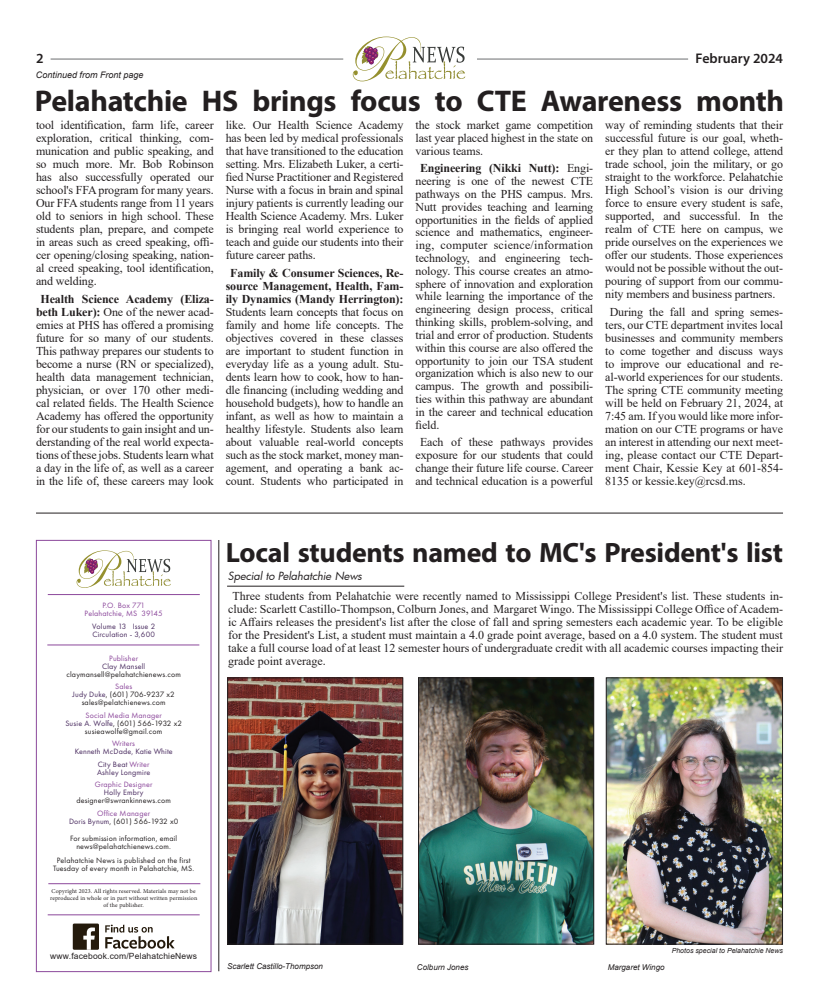
<style>
.page{position:relative;width:819px;height:1008px;background:#fff}
.page>*{position:absolute;margin:0;border:0;box-sizing:border-box;transform-origin:0 0}
.t1{font:700 30px "Myriad Pro";letter-spacing:-.01em;color:#231f20}
.t2{font:700 28px "Myriad Pro";letter-spacing:-.01em;color:#231f20}
.t3{font:12px/13px "Times New Roman";letter-spacing:-.01em;color:#231f20;text-align:justify}
.t4{font:700 12px/13px "Times New Roman";letter-spacing:-.01em;color:#231f20;text-align:center}
.t5{font:italic 11px "Futura";letter-spacing:-.005em;color:#231f20}
.t6{font:italic 9px "Arial";color:#231f20}
.t7{font:8.5px "Arial";letter-spacing:.02em;color:#231f20}
.t8{font:8px/8px "Futura PT";letter-spacing:.02em;color:#231f20;text-align:center}
.t9{font:8px/8px "Futura PT";letter-spacing:.02em;color:#4a2c60}
.t10{font:8px/8px "Futura PT";letter-spacing:.02em;color:#8c489b;text-align:center}
.t11{font:italic 8px "Arial";color:#231f20}
.t12{font:italic 7px "Arial";color:#231f20}
.t13{font:6px/7.2px "Minion Pro";letter-spacing:.02em;color:#231f20;text-align:center}
.s1{font-weight:700}
.s2{color:#8c489b}
.s3{color:#4a2c60}
</style>
<div class="page">
<svg style="left:353px;top:37px;width:112px;height:44px"></svg>
<hr style="left:51px;top:59px;width:292px;height:1px;background:#6c6d70">
<hr style="left:477px;top:59px;width:211px;height:1px;background:#6c6d70">
<div style="left:36px;top:540px;width:175px;height:432px;border:1px solid #8c489b"></div>
<svg style="left:105px;top:925px;width:70px;height:24px"></svg>
<div style="left:73px;top:924px;width:26px;height:26px;background:#241a0c"></div>
<svg style="left:83px;top:928px;width:12px;height:22px"></svg>
<hr style="left:48px;top:883px;width:152px;height:1px;background:#8c489b">
<hr style="left:48px;top:915px;width:152px;height:1px;background:#8c489b">
<svg style="left:77px;top:550px;width:94px;height:38px"></svg>
<hr style="left:48px;top:594px;width:152px;height:1px;background:#8c489b">
<hr style="left:47px;top:645px;width:152px;height:1px;background:#8c489b">
<hr style="left:219px;top:540px;width:1px;height:431px;background:#231f20">
<hr style="left:36px;top:513px;width:747px;height:1px;background:#231f20">
<img style="left:229px;top:679px;width:172px;height:264px">
<div style="left:227px;top:677px;width:176px;height:268px;border:1px solid #231f20"></div>
<img style="left:420px;top:679px;width:172px;height:264px">
<div style="left:418px;top:677px;width:176px;height:268px;border:1px solid #231f20"></div>
<img style="left:608px;top:679px;width:173px;height:264px">
<div style="left:606px;top:677px;width:177px;height:268px;border:1px solid #231f20"></div>
<hr style="left:227px;top:586px;width:177px;height:1px;background:#231f20">
<p class="t6" style="left:36px;top:69px;width:109px">Continued from Front page</p>
<h1 class="t1" style="left:35px;top:81px;width:751px">Pelahatchie HS brings focus to CTE Awareness month</h1>
<p class="t3" style="left:36px;top:118px;width:179px">tool identification, farm life, career exploration, critical thinking, com&shy;munication and public speaking, and so much more. Mr. Bob Robinson has also successfully operated our school's FFA program for many years.<br>Our FFA students range from 11 years old to seniors in high school. These students plan, prepare, and compete in areas such as creed speaking, offi&shy;cer opening/closing speaking, nation&shy;al creed speaking, tool identification, and welding.</p>
<p class="t3" style="left:36px;top:292px;width:179px;text-align:center"><span class="s1">Health Science Academy (Eliza&shy;beth Luker):</span> One of the newer acad&shy;emies at PHS has offered a promising future for so many of our students.<br>This pathway prepares our students to become a nurse (RN or specialized), health data management technician, physician, or over 170 other medi&shy;cal related fields. The Health Science Academy has offered the opportunity for our students to gain insight and un&shy;derstanding of the real world expecta&shy;tions of these jobs. Students learn what a day in the life of, as well as a career in the life of, these careers may look</p>
<p class="t3" style="left:226px;top:118px;width:179px">like. Our Health Science Academy has been led by medical professionals that have transitioned to the education setting. Mrs. Elizabeth Luker, a certi&shy;fied Nurse Practitioner and Registered Nurse with a focus in brain and spinal injury patients is currently leading our Health Science Academy. Mrs. Luker is bringing real world experience to teach and guide our students into their future career paths.</p>
<p class="t4" style="left:226px;top:266px;width:179px">Family &amp; Consumer Sciences, Re&shy;source Management, Health, Fam&shy;ily Dynamics (Mandy Herrington):</p>
<p class="t3" style="left:226px;top:305px;width:179px">Students learn concepts that focus on family and home life concepts. The objectives covered in these classes are important to student function in everyday life as a young adult. Stu&shy;dents learn how to cook, how to han&shy;dle financing (including wedding and household budgets), how to handle an infant, as well as how to maintain a healthy lifestyle. Students also learn about valuable real-world concepts such as the stock market, money man&shy;agement, and operating a bank ac&shy;count. Students who participated in</p>
<p class="t3" style="left:416px;top:118px;width:179px">the stock market game competition last year placed highest in the state on various teams.</p>
<p class="t3" style="left:416px;top:161px;width:179px;text-indent:4px"><span class="s1">Engineering (Nikki Nutt):</span> Engi&shy;neering is one of the newest CTE pathways on the PHS campus. Mrs.<br>Nutt provides teaching and learning opportunities in the fields of applied science and mathematics, engineer&shy;ing, computer science/information technology, and engineering tech&shy;nology. This course creates an atmo&shy;sphere of innovation and exploration while learning the importance of the engineering design process, critical thinking skills, problem-solving, and trial and error of production. Students within this course are also offered the opportunity to join our TSA student organization which is also new to our campus. The growth and possibili&shy;ties within this pathway are abundant in the career and technical education field.</p>
<p class="t3" style="left:416px;top:435px;width:179px;text-align:center">Each of these pathways provides exposure for our students that could change their future life course. Career and technical education is a powerful</p>
<p class="t3" style="left:605px;top:118px;width:179px">way of reminding students that their successful future is our goal, wheth&shy;er they plan to attend college, attend trade school, join the military, or go straight to the workforce. Pelahatchie High School’s vision is our driving force to ensure every student is safe, supported, and successful. In the realm of CTE here on campus, we pride ourselves on the experiences we offer our students. Those experiences would not be possible without the out&shy;pouring of support from our commu&shy;nity members and business partners.</p>
<p class="t3" style="left:605px;top:305px;width:179px;text-indent:4px">During the fall and spring semes&shy;ters, our CTE department invites local businesses and community members to come together and discuss ways to improve our educational and re&shy;al-world experiences for our students.<br>The spring CTE community meeting will be held on February 21, 2024, at 7:45 am. If you would like more infor&shy;mation on our CTE programs or have an interest in attending our next meet&shy;ing, please contact our CTE Depart&shy;ment Chair, Kessie Key at 601-854- 8135 or kessie.key@rcsd.ms.</p>
<p class="t10" style="left:85px;top:602px;width:80px">P.O. Box 771<br>Pelahatchie, MS 39145</p>
<p class="t9" style="left:92px;top:622px;width:65px">Volume 13 Issue 2<br>Circulation - 3,600</p>
<p class="t10" style="left:109px;top:654px;width:30px">Publisher</p>
<p class="t9" style="left:102px;top:662px;width:45px">Clay Mansell</p>
<p class="t8" style="left:66px;top:670px;width:116px">claymansell@pelahatchienews.com</p>
<p class="t8" style="left:73px;top:683px;width:104px"><span class="s2">Sales<br></span><span class="s3">Judy Duke</span>, (601) 706-9237 x2 sales@pelatchienews.com</p>
<p class="t8" style="left:65px;top:711px;width:118px"><span class="s2">Social Media Manager<br></span><span class="s3">Susie A. Wolfe</span>, (601) 566-1932 x2 susieawolfe@gmail.com</p>
<p class="t10" style="left:112px;top:740px;width:24px">Writers</p>
<p class="t9" style="left:75px;top:745px;width:100px;line-height:12.5px;text-align:center">Kenneth McDade, Katie White<br>City Beat <span class="s2">Writer</span></p>
<p class="t9" style="left:97px;top:768px;width:55px">Ashley Longmire</p>
<p class="t10" style="left:95px;top:781px;width:59px">Graphic Designer</p>
<p class="t9" style="left:104px;top:789px;width:41px">Holly Embry</p>
<p class="t8" style="left:76px;top:797px;width:96px">designer@swrankinnews.com</p>
<p class="t8" style="left:69px;top:809px;width:111px"><span class="s2">Office Manager<br></span><span class="s3">Doris Bynum</span>, (601) 566-1932 x0</p>
<p class="t8" style="left:70px;top:834px;width:109px">For submission information, email news@pelahatchienews.com.</p>
<p class="t8" style="left:53px;top:856px;width:143px">Pelahatchie News is published on the first<br>Tuesday of every month in Pelahatchie, MS.</p>
<p class="t13" style="left:50px;top:887px;width:149px">Copyright 2023. All rights reserved. Materials may not be reproduced in whole or in part without written permission of the publisher.</p>
<p class="t7" style="left:50px;top:950px;width:148px">www.facebook.com/PelahatchieNews</p>
<h2 class="t2" style="left:226px;top:534px;width:559px">Local students named to MC's President's list</h2>
<p class="t5" style="left:228px;top:568px;width:136px">Special to Pelahatchie News</p>
<p class="t3" style="left:228px;top:590px;width:556px;text-indent:4px">Three students from Pelahatchie were recently named to Mississippi College President's list. These students in&shy;clude: Scarlett Castillo-Thompson, Colburn Jones, and Margaret Wingo. The Mississippi College Office of Academ&shy;ic Affairs releases the president's list after the close of fall and spring semesters each academic year. To be eligible for the President's List, a student must maintain a 4.0 grade point average, based on a 4.0 system. The student must take a full course load of at least 12 semester hours of undergraduate credit with all academic courses impacting their grade point average.</p>
<p class="t12" style="left:672px;top:946px;width:113px">Photos special to Pelahatchie News</p>
<p class="t11" style="left:227px;top:961px;width:98px">Scarlett Castillo-Thompson</p>
<p class="t11" style="left:417px;top:962px;width:53px">Colburn Jones</p>
<p class="t11" style="left:608px;top:962px;width:58px">Margaret Wingo</p>
</div>
